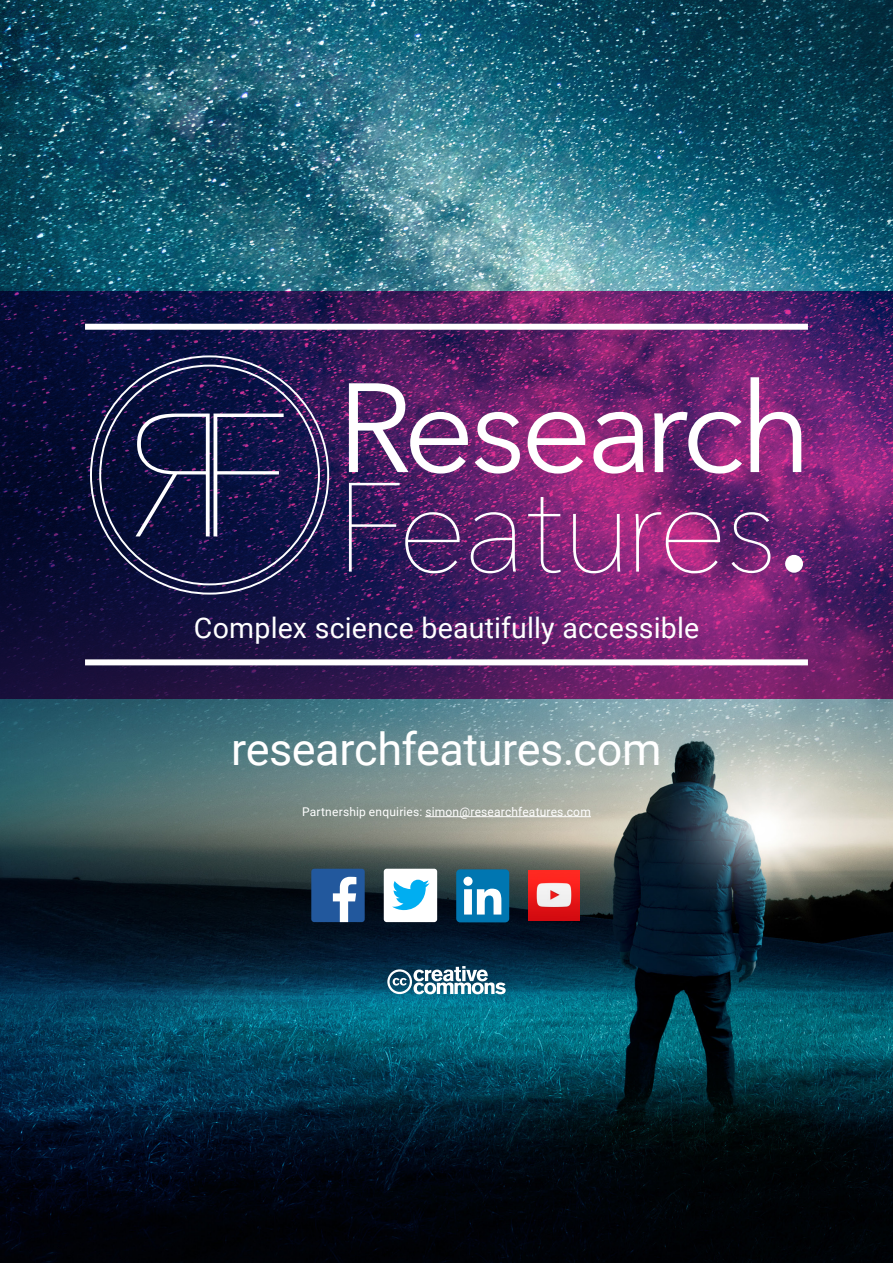
<style>
.page{position:relative;width:893px;height:1263px;background:#fff}
.page>*{position:absolute;margin:0;border:0;box-sizing:border-box;transform-origin:0 0}
.t1{font:45px "Roboto";letter-spacing:-.01em;color:#fff}
.t2{font:28.5px "Roboto";letter-spacing:.005em;color:#fff}
.t3{font:12px "Roboto";letter-spacing:.015em;color:#fff}
</style>
<div class="page">
<img style="left:0;top:0;width:893px;height:1263px">
<svg style="left:0;top:291px;width:893px;height:407px"></svg>
<svg style="left:387px;top:966px;width:119px;height:28px"></svg>
<div style="left:85px;top:659px;width:723px;height:6px;background:#fff"></div>
<div style="left:85px;top:324px;width:723px;height:6px;background:#fff"></div>
<svg style="left:90px;top:355px;width:239px;height:240px"></svg>
<svg style="left:136px;top:413px;width:148px;height:123px"></svg>
<svg style="left:349px;top:383px;width:119px;height:91px"></svg>
<svg style="left:475px;top:412px;width:45px;height:62px"></svg>
<svg style="left:528px;top:412px;width:57px;height:62px"></svg>
<svg style="left:593px;top:412px;width:51px;height:62px"></svg>
<svg style="left:654px;top:412px;width:88px;height:62px"></svg>
<svg style="left:750px;top:377px;width:51px;height:95px"></svg>
<svg style="left:349px;top:483px;width:111px;height:90px"></svg>
<svg style="left:471px;top:512px;width:45px;height:61px"></svg>
<svg style="left:528px;top:497px;width:33px;height:76px"></svg>
<svg style="left:573px;top:514px;width:47px;height:59px"></svg>
<svg style="left:636px;top:512px;width:84px;height:61px"></svg>
<svg style="left:731px;top:512px;width:39px;height:61px"></svg>
<div style="left:785px;top:555px;width:18px;height:18px;background:#fff;border-radius:50%"></div>
<div style="left:311px;top:869px;width:54px;height:53px;background:#22589d;border-radius:3px"></div>
<svg style="left:333px;top:877px;width:23px;height:45px"></svg>
<div style="left:384px;top:869px;width:53px;height:53px;background:#fff;border-radius:3px"></div>
<svg style="left:392px;top:880px;width:37px;height:30px"></svg>
<div style="left:456px;top:869px;width:53px;height:53px;background:#0076b1;border-radius:4px"></div>
<svg style="left:463px;top:877px;width:38px;height:37px"></svg>
<img style="left:529px;top:871px;width:50px;height:50px">
<hr style="left:425px;top:816px;width:166px;height:1px;background:#fff">
<h2 class="t2" style="left:194px;top:608px;width:507px">Complex science beautifully accessible</h2>
<h1 class="t1" style="left:231px;top:718px;width:432px">researchfeatures.com</h1>
<p class="t3" style="left:302px;top:803px;width:290px">Partnership enquiries: simon@researchfeatures.com</p>
</div>
